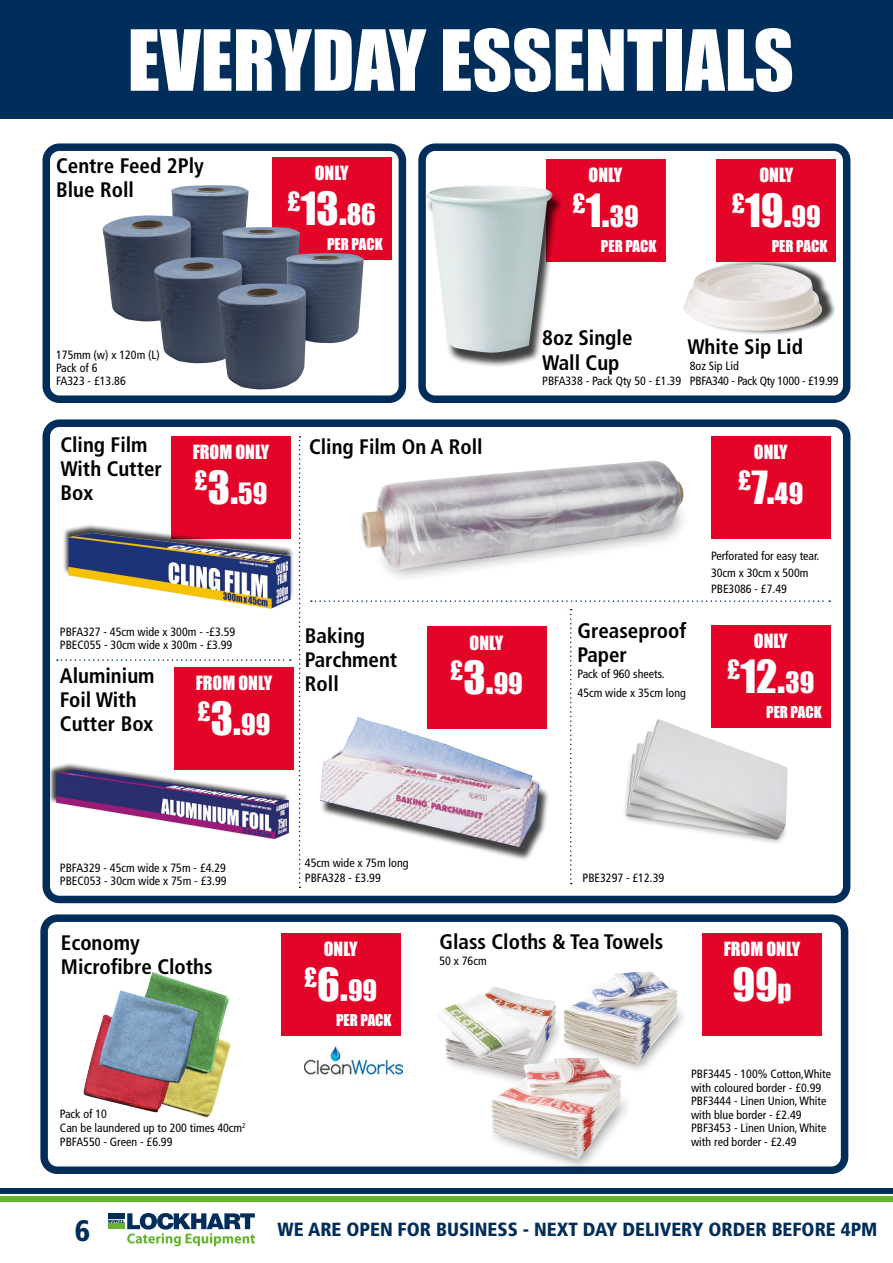
<style>
.page{position:relative;width:893px;height:1263px;background:#fff}
.page>*{position:absolute;margin:0;border:0;box-sizing:border-box;transform-origin:0 0}
.t1{font:77.7px "Impact";color:#fff}
.t2{font:42px "Impact";letter-spacing:-.005em;color:#fff}
.t3{font:900 condensed 29.55px "Frutiger";color:#002d59}
.t4{font:700 condensed 21px/24px "Frutiger";color:#000}
.t5{font:900 condensed 19.05px "Frutiger";color:#002d59}
.t6{font:18px "Impact";color:#fff}
.t7{font:15px "Impact";color:#fff}
.t8{font:condensed 12px/13.5px "Frutiger";color:#000}
.t9{font:condensed 12px "Frutiger";letter-spacing:-.02em;color:#000}
.s1{font-size:27px}
</style>
<div class="page">
<div style="left:0;top:1188px;width:893px;height:6px;background:#002d59"></div>
<div style="left:0;top:0;width:893px;height:119px;background:#002d59"></div>
<div style="left:0;top:1196px;width:893px;height:6px;background:#65b32e"></div>
<svg style="left:109px;top:1213px;width:145px;height:33px"></svg>
<div style="left:109px;top:1223px;width:15px;height:6px;background:#65b32e"></div>
<div style="left:109px;top:1213px;width:15px;height:6px;background:#002d59"></div>
<div style="left:40px;top:914px;width:808px;height:260px;border:8px solid #002d59;border-radius:13px"></div>
<div style="left:702px;top:933px;width:119px;height:102px;background:#e40428"></div>
<img style="left:305px;top:1046px;width:97px;height:30px">
<img style="left:437px;top:987px;width:119px;height:89px">
<div style="left:561px;top:1002px;width:128px;height:73px;background:#000;opacity:.4"></div>
<img style="left:564px;top:972px;width:114px;height:93px">
<div style="left:487px;top:1092px;width:147px;height:81px;background:#000;opacity:.4"></div>
<img style="left:491px;top:1058px;width:131px;height:101px">
<img style="left:83px;top:972px;width:148px;height:145px">
<div style="left:281px;top:933px;width:119px;height:102px;background:#e40428"></div>
<div style="left:43px;top:143px;width:363px;height:260px;border:8px solid #002d59;border-radius:13px"></div>
<div style="left:43px;top:419px;width:807px;height:484px;border:8px solid #002d59;border-radius:13px"></div>
<svg style="left:311px;top:600px;width:519px;height:2px"></svg>
<svg style="left:57px;top:659px;width:234px;height:2px"></svg>
<svg style="left:299px;top:436px;width:2px;height:452px"></svg>
<svg style="left:570px;top:609px;width:2px;height:275px"></svg>
<div style="left:171px;top:436px;width:120px;height:102px;background:#e40428"></div>
<div style="left:174px;top:667px;width:119px;height:102px;background:#e40428"></div>
<div style="left:711px;top:436px;width:119px;height:102px;background:#e40428"></div>
<div style="left:374px;top:499px;width:317px;height:85px;background:#000;opacity:.4"></div>
<img style="left:361px;top:460px;width:322px;height:110px">
<div style="left:320px;top:721px;width:230px;height:140px;background:#000;opacity:.75"></div>
<img style="left:320px;top:717px;width:220px;height:130px">
<div style="left:711px;top:625px;width:119px;height:102px;background:#e40428"></div>
<div style="left:628px;top:731px;width:159px;height:112px;background:#000;opacity:.4"></div>
<div style="left:634px;top:719px;width:156px;height:120px;background:#000;opacity:.4"></div>
<svg style="left:626px;top:723px;width:156px;height:115px"></svg>
<img style="left:637px;top:719px;width:151px;height:114px">
<div style="left:427px;top:627px;width:119px;height:102px;background:#e40428"></div>
<div style="left:63px;top:523px;width:231px;height:85px;background:#000;opacity:.75"></div>
<img style="left:68px;top:533px;width:223px;height:76px">
<div style="left:48px;top:762px;width:242px;height:78px;background:#000;opacity:.75"></div>
<img style="left:56px;top:769px;width:233px;height:70px">
<div style="left:418px;top:143px;width:432px;height:260px;border:8px solid #002d59;border-radius:13px"></div>
<div style="left:546px;top:160px;width:119px;height:102px;background:#e40428"></div>
<div style="left:272px;top:157px;width:119px;height:102px;background:#e40428"></div>
<div style="left:717px;top:160px;width:119px;height:102px;background:#e40428"></div>
<div style="left:687px;top:259px;width:149px;height:77px;background:#000;opacity:.75"></div>
<img style="left:683px;top:264px;width:140px;height:68px">
<div style="left:425px;top:189px;width:139px;height:179px;background:#000;opacity:.75"></div>
<img style="left:426px;top:185px;width:128px;height:169px">
<img style="left:102px;top:185px;width:147px;height:136px">
<img style="left:154px;top:227px;width:146px;height:136px">
<img style="left:218px;top:253px;width:146px;height:136px">
<h1 class="t1" style="left:128px;top:0;width:668px">EVERYDAY ESSENTIALS</h1>
<h3 class="t4" style="left:56px;top:154px;width:149px">Centre Feed 2Ply<br>Blue Roll</h3>
<h3 class="t6" style="left:315px;top:159px;width:35px">ONLY</h3>
<h2 class="t2" style="left:287px;top:176px;width:90px"><sup>£</sup>13.<span class="s1">86</span></h2>
<p class="t7" style="left:327px;top:232px;width:57px">PER PACK</p>
<h3 class="t6" style="left:589px;top:161px;width:35px">ONLY</h3>
<h2 class="t2" style="left:572px;top:178px;width:68px"><sup>£</sup>1.<span class="s1">39</span></h2>
<p class="t7" style="left:601px;top:235px;width:57px">PER PACK</p>
<h3 class="t6" style="left:759px;top:161px;width:35px">ONLY</h3>
<h2 class="t2" style="left:732px;top:178px;width:91px"><sup>£</sup>19.<span class="s1">99</span></h2>
<p class="t7" style="left:772px;top:235px;width:57px">PER PACK</p>
<h3 class="t4" style="left:542px;top:326px;width:92px">8oz Single<br>Wall Cup</h3>
<h3 class="t4" style="left:687px;top:335px;width:117px">White Sip Lid</h3>
<p class="t8" style="left:56px;top:348px;width:105px">175mm (w) x 120m (L)<br>Pack of 6</p>
<p class="t8" style="left:690px;top:359px;width:51px">8oz Sip Lid</p>
<p class="t8" style="left:56px;top:374px;width:71px">FA323 - £13.86</p>
<p class="t8" style="left:542px;top:374px;width:140px">PBFA338 - Pack Qty 50 - £1.39</p>
<p class="t9" style="left:690px;top:374px;width:150px">PBFA340 - Pack Qty 1000 - £19.99</p>
<h3 class="t4" style="left:60px;top:433px;width:103px">Cling Film<br>With Cutter<br>Box</h3>
<h3 class="t6" style="left:193px;top:438px;width:78px">FROM ONLY</h3>
<h2 class="t2" style="left:195px;top:455px;width:74px"><sup>£</sup>3.<span class="s1">59</span></h2>
<h3 class="t4" style="left:309px;top:434px;width:175px">Cling Film On A Roll</h3>
<p class="t8" style="left:60px;top:625px;width:177px">PBFA327 - 45cm wide x 300m - -£3.59<br>PBEC055 - 30cm wide x 300m - £3.99</p>
<h3 class="t4" style="left:60px;top:664px;width:96px">Aluminium<br>Foil With<br>Cutter Box</h3>
<h3 class="t6" style="left:196px;top:669px;width:78px">FROM ONLY</h3>
<h2 class="t2" style="left:198px;top:686px;width:74px"><sup>£</sup>3.<span class="s1">99</span></h2>
<h3 class="t4" style="left:305px;top:623px;width:94px">Baking<br>Parchment<br>Roll</h3>
<h3 class="t6" style="left:470px;top:628px;width:35px">ONLY</h3>
<h2 class="t2" style="left:450px;top:645px;width:74px"><sup>£</sup>3.<span class="s1">99</span></h2>
<h3 class="t4" style="left:578px;top:619px;width:110px">Greaseproof<br>Paper</h3>
<p class="t8" style="left:578px;top:686px;width:110px">45cm wide x 35cm long</p>
<p class="t8" style="left:578px;top:667px;width:89px">Pack of 960 sheets.</p>
<h3 class="t6" style="left:754px;top:438px;width:35px">ONLY</h3>
<h2 class="t2" style="left:738px;top:455px;width:67px"><sup>£</sup>7.<span class="s1">49</span></h2>
<p class="t8" style="left:711px;top:549px;width:110px">Perforated for easy tear.</p>
<p class="t8" style="left:711px;top:567px;width:99px">30cm x 30cm x 500m</p>
<p class="t8" style="left:711px;top:583px;width:77px">PBE3086 - £7.49</p>
<h3 class="t6" style="left:754px;top:627px;width:35px">ONLY</h3>
<h2 class="t2" style="left:727px;top:644px;width:89px"><sup>£</sup>12.<span class="s1">39</span></h2>
<p class="t7" style="left:766px;top:700px;width:57px">PER PACK</p>
<p class="t8" style="left:60px;top:861px;width:168px">PBFA329 - 45cm wide x 75m - £4.29<br>PBEC053 - 30cm wide x 75m - £3.99</p>
<h3 class="t4" style="left:61px;top:930px;width:153px">Economy<br>Microfibre Cloths</h3>
<p class="t8" style="left:60px;top:1106px;width:187px;line-height:14.4px">Pack of 10<br>Can be laundered up to 200 times 40cm<sup>2</sup></p>
<p class="t8" style="left:60px;top:1135px;width:114px">PBFA550 - Green - £6.99</p>
<p class="t8" style="left:305px;top:856px;width:105px">45cm wide x 75m long</p>
<p class="t8" style="left:305px;top:871px;width:77px">PBFA328 - £3.99</p>
<h3 class="t6" style="left:324px;top:935px;width:35px">ONLY</h3>
<h2 class="t2" style="left:304px;top:952px;width:75px"><sup>£</sup>6.<span class="s1">99</span></h2>
<p class="t7" style="left:336px;top:1008px;width:57px">PER PACK</p>
<p class="t8" style="left:583px;top:871px;width:83px">PBE3297 - £12.39</p>
<h3 class="t4" style="left:439px;top:930px;width:226px">Glass Cloths &amp; Tea Towels</h3>
<p class="t8" style="left:439px;top:954px;width:49px">50 x 76cm</p>
<h3 class="t6" style="left:724px;top:935px;width:78px">FROM ONLY</h3>
<h2 class="t2" style="left:732px;top:952px;width:61px">99<span class="s1">p</span></h2>
<p class="t8" style="left:691px;top:1067px;width:142px">PBF3445 - 100% Cotton,White with coloured border - £0.99<br>PBF3444 - Linen Union, White with blue border - £2.49<br>PBF3453 - Linen Union, White with red border - £2.49</p>
<h3 class="t3" style="left:75px;top:1213px;width:17px">6</h3>
<h3 class="t5" style="left:278px;top:1217px;width:601px">WE ARE OPEN FOR BUSINESS - NEXT DAY DELIVERY ORDER BEFORE 4PM</h3>
</div>
